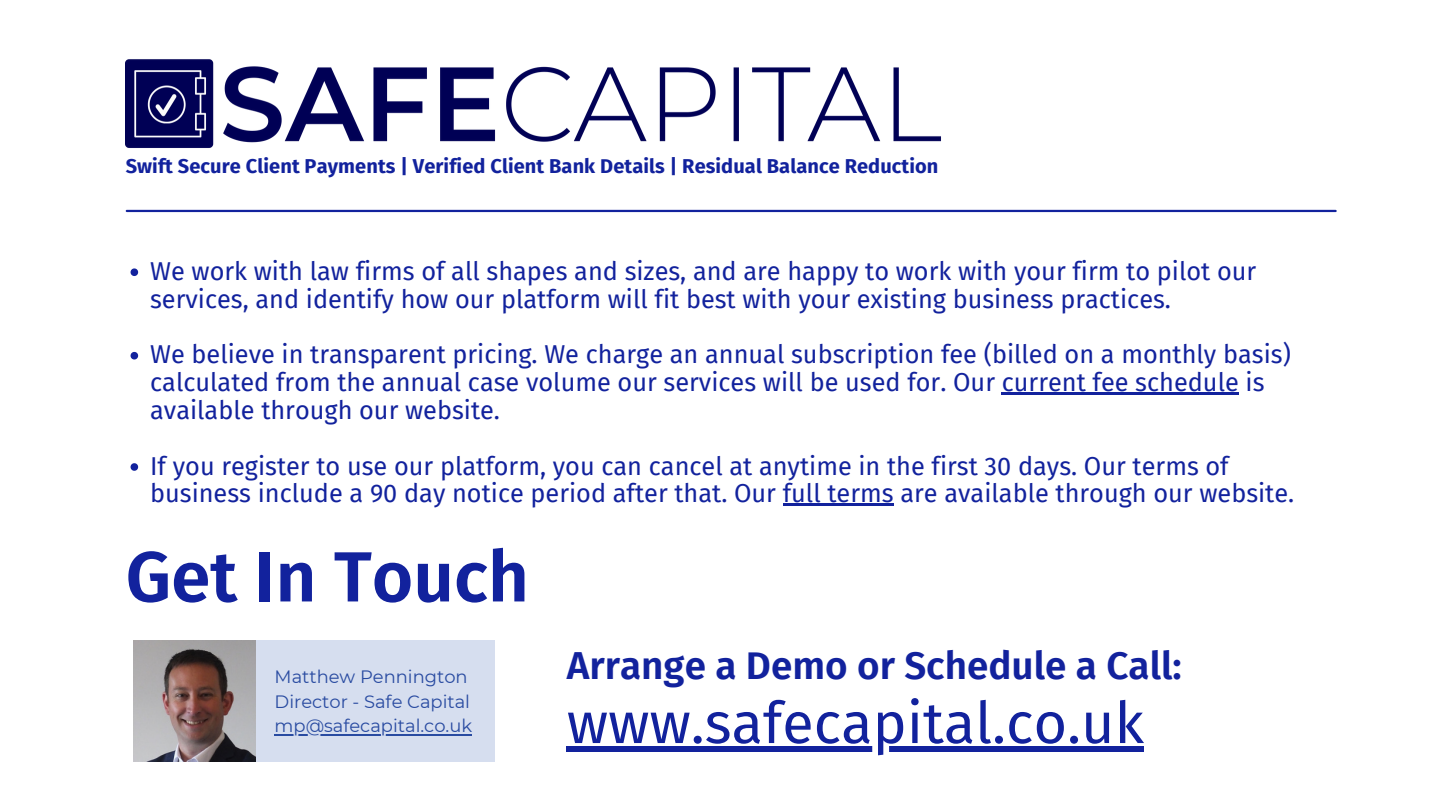
<style>
.page{position:relative;width:1440px;height:810px;background:#fff}
.page>*{position:absolute;margin:0;border:0;box-sizing:border-box;transform-origin:0 0}
.t1{font:600 71px "Fira Sans";color:#12229d}
.t2{font:57.6px "Fira Sans";color:#12229d}
.t3{font:600 38.6px "Fira Sans";color:#12229d}
.t4{font:25.3px/27.8px "Fira Sans";color:#12229d}
.t5{font:700 20px "Fira Sans";letter-spacing:.005em;color:#12229d}
.t6{font:17.9px "Montserrat";color:#294ba1}
</style>
<div class="page">
<hr style="left:127px;top:210px;width:1209px;height:2px;background:#12229d">
<svg style="left:131px;top:268px;width:7px;height:8px"></svg>
<svg style="left:131px;top:352px;width:7px;height:8px"></svg>
<hr style="left:1002px;top:392px;width:237px;height:3px;background:#12229d">
<svg style="left:131px;top:463px;width:7px;height:8px"></svg>
<hr style="left:783px;top:504px;width:111px;height:2px;background:#12229d">
<div style="left:246px;top:640px;width:249px;height:122px;background:#d6deef"></div>
<img style="left:134px;top:640px;width:121px;height:122px">
<hr style="left:275px;top:734px;width:197px;height:1px;background:#294ba1">
<img style="left:126px;top:59px;width:815px;height:89px">
<div style="left:567px;top:746px;width:577px;height:5px;background:#12229d"></div>
<h2 class="t5" style="left:126px;top:155px;width:814px">Swift Secure Client Payments | Verified Client Bank Details | Residual Balance Reduction</h2>
<p class="t4" style="left:150px;top:257px;width:1108px">We work with law firms of all shapes and sizes, and are happy to work with your firm to pilot our services, and identify how our platform will fit best with your existing business practices.</p>
<h5 class="t4" style="left:150px;top:341px;width:1142px">We believe in transparent pricing. We charge an annual subscription fee (billed on a monthly basis) calculated from the annual case volume our services will be used for. Our current fee schedule is available through our website.</h5>
<p class="t4" style="left:150px;top:452px;width:1146px">If you register to use our platform, you can cancel at anytime in the first 30 days. Our terms of business include a 90 day notice period after that. Our full terms are available through our website.</p>
<p class="t1" style="left:126px;top:535px;width:405px">Get In Touch</p>
<p class="t6" style="left:275px;top:665px;width:195px">Matthew Pennington</p>
<h1 class="t6" style="left:275px;top:690px;width:197px">Director - Safe Capital</h1>
<p class="t6" style="left:275px;top:715px;width:199px">mp@safecapital.co.uk</p>
<p class="t3" style="left:567px;top:643px;width:617px">Arrange a Demo or Schedule a Call:</p>
<h3 class="t2" style="left:567px;top:689px;width:579px">www.safecapital.co.uk</h3>
</div>
